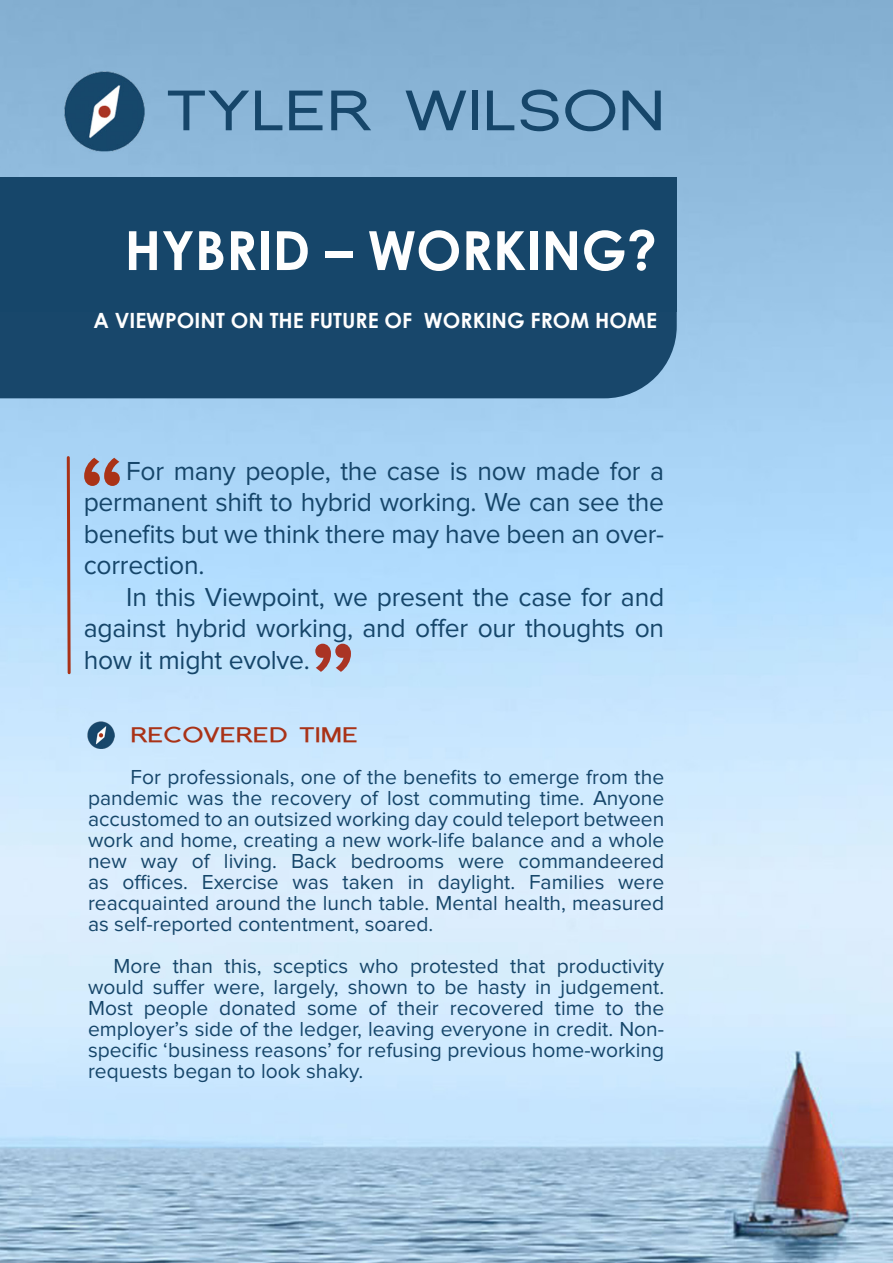
<style>
.page{position:relative;width:893px;height:1263px;background:#fff}
.page>*{position:absolute;margin:0;border:0;box-sizing:border-box;transform-origin:0 0}
.t1{font:600 108px "Proxima Nova";color:#aa3317}
.t2{font:600 108px "Proxima Nova";color:#aa3424}
.t3{font:63px "Florencesans SC Exp";color:#16466a}
.t4{font:700 54px "Century Gothic";color:#fefefe}
.t5{font:27px/31.5px "Proxima Nova";letter-spacing:-.01em;color:#16466a;text-align:justify}
.t6{font:21px/21px "Proxima Nova";color:#16466a;text-align:justify}
.t7{font:700 21px "Century Gothic";color:#fefefe}
.t8{font:700 21px "Florencesans SC Exp";color:#a93217}
</style>
<div class="page">
<img style="left:0;top:0;width:893px;height:1263px">
<div style="left:0;top:178px;width:677px;height:220px;background:#18476b"></div>
<div style="left:0;top:177px;width:676px;height:135px;background:#16466a"></div>
<svg style="left:65px;top:455px;width:7px;height:221px;background:#af949b"></svg>
<img style="left:88px;top:722px;width:26px;height:26px">
<h2 class="t3" style="left:166px;top:75px;width:501px">TYLER WILSON</h2>
<h3 class="t4" style="left:125px;top:216px;width:534px">HYBRID – WORKING?</h3>
<p class="t7" style="left:93px;top:307px;width:565px">A VIEWPOINT ON THE FUTURE OF WORKING FROM HOME</p>
<h1 class="t1" style="left:79px;top:433px;width:48px">“</h1>
<p class="t5" style="left:84px;top:456px;width:582px;text-indent:43px">For many people, the case is now made for a permanent shift to hybrid working. We can see the benefits but we think there may have been an over&shy;correction.</p>
<p class="t5" style="left:84px;top:582px;width:582px;text-indent:43px">In this Viewpoint, we present the case for and against hybrid working, and offer our thoughts on how it might evolve.</p>
<h1 class="t2" style="left:356px;top:697px;width:48px;rotate:-180deg">“</h1>
<p class="t8" style="left:131px;top:723px;width:229px">RECOVERED TIME</p>
<p class="t6" style="left:88px;top:768px;width:578px;text-indent:43px">For professionals, one of the benefits to emerge from the pandemic was the recovery of lost commuting time. Anyone accustomed to an outsized working day could teleport between work and home, creating a new work-life balance and a whole new way of living. Back bedrooms were commandeered as offices. Exercise was taken in daylight. Families were reacquainted around the lunch table. Mental health, measured as self-reported contentment, soared.</p>
<p class="t6" style="left:88px;top:957px;width:578px;text-indent:26px">More than this, sceptics who protested that productivity would suffer were, largely, shown to be hasty in judgement.<br>Most people donated some of their recovered time to the employer’s side of the ledger, leaving everyone in credit. Non&shy;specific ‘business reasons’ for refusing previous home-working requests began to look shaky.</p>
</div>
